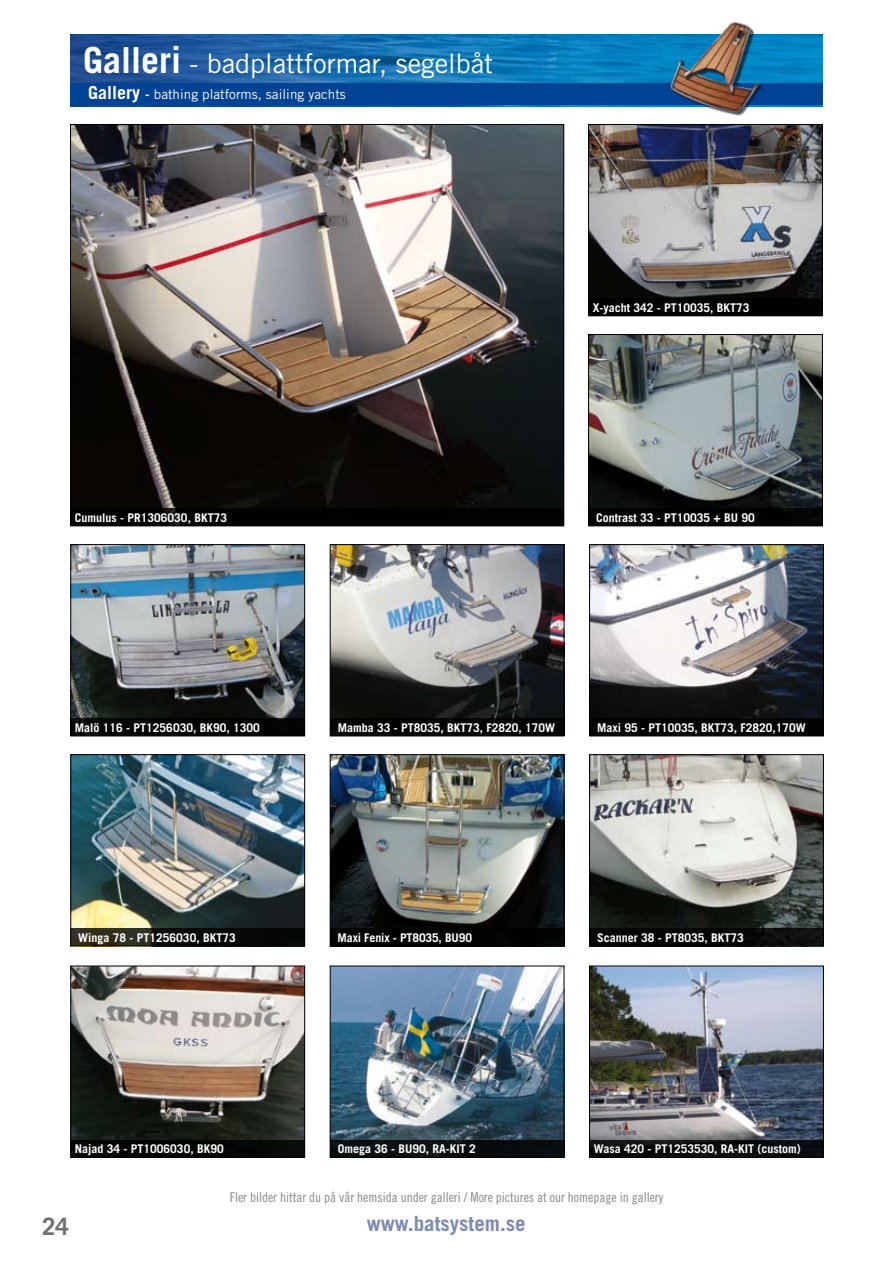
<style>
.page{position:relative;width:893px;height:1263px;background:#fff}
.page>*{position:absolute;margin:0;border:0;box-sizing:border-box;transform-origin:0 0}
.t1{font:27px "Trade Gothic";color:#fff}
.t2{font:700 24px "Trade Gothic";color:#707173}
.t3{font:700 21px "Trade Gothic";color:#7e89b4}
.t4{font:13.5px "Trade Gothic Cond Eighteen";color:#87888a}
.t5{font:13.5px "Trade Gothic";color:#fff}
.t6{font:700 12px "Trade Gothic";color:#fff}
.s1{font-weight:700;font-size:36px}
.s2{font-weight:700;font-size:18px}
.s3{font-weight:700}
</style>
<div class="page">
<img style="left:332px;top:546px;width:230px;height:173px">
<div style="left:330px;top:544px;width:234px;height:192px;border:1px solid #000"></div>
<img style="left:591px;top:546px;width:231px;height:173px">
<div style="left:589px;top:544px;width:235px;height:192px;border:1px solid #000"></div>
<img style="left:72px;top:756px;width:231px;height:173px">
<div style="left:70px;top:754px;width:235px;height:192px;border:1px solid #000"></div>
<img style="left:332px;top:756px;width:230px;height:173px">
<div style="left:330px;top:754px;width:234px;height:192px;border:1px solid #000"></div>
<img style="left:72px;top:126px;width:490px;height:383px">
<img style="left:72px;top:546px;width:231px;height:173px">
<div style="left:70px;top:544px;width:235px;height:192px;border:1px solid #000"></div>
<img style="left:591px;top:756px;width:231px;height:173px">
<div style="left:589px;top:754px;width:235px;height:192px;border:1px solid #000"></div>
<img style="left:70px;top:34px;width:753px;height:72px">
<div style="left:70px;top:84px;width:753px;height:21px;background:#004293"></div>
<img style="left:667px;top:21px;width:96px;height:95px">
<img style="left:590px;top:126px;width:231px;height:173px">
<div style="left:588px;top:124px;width:235px;height:192px;border:1px solid #000"></div>
<div style="left:589px;top:299px;width:234px;height:17px;background:#000"></div>
<img style="left:332px;top:968px;width:230px;height:172px">
<div style="left:330px;top:966px;width:234px;height:192px;border:1px solid #000"></div>
<div style="left:330px;top:1140px;width:234px;height:17px;background:#090e10"></div>
<div style="left:71px;top:509px;width:493px;height:17px;background:#000"></div>
<div style="left:71px;top:719px;width:234px;height:17px;background:#000"></div>
<div style="left:330px;top:719px;width:234px;height:17px;background:#000"></div>
<div style="left:590px;top:719px;width:234px;height:17px;background:#000"></div>
<svg style="left:71px;top:929px;width:234px;height:17px;background:#13140e"></svg>
<div style="left:330px;top:929px;width:234px;height:17px;background:#000"></div>
<div style="left:590px;top:929px;width:234px;height:17px;background:linear-gradient(to right,#010200,#0d0f0f)"></div>
<img style="left:72px;top:968px;width:231px;height:172px">
<div style="left:70px;top:966px;width:235px;height:192px;border:1px solid #000"></div>
<img style="left:591px;top:968px;width:231px;height:172px">
<div style="left:589px;top:966px;width:235px;height:192px;border:1px solid #000"></div>
<div style="left:71px;top:1140px;width:234px;height:17px;background:#000"></div>
<div style="left:590px;top:1140px;width:234px;height:17px;background:linear-gradient(to right,#0a0a09,#090b0f)"></div>
<img style="left:590px;top:336px;width:231px;height:173px">
<div style="left:588px;top:334px;width:235px;height:192px;border:1px solid #000"></div>
<div style="left:589px;top:509px;width:234px;height:17px;background:#000"></div>
<h1 class="t1" style="left:83px;top:47px;width:411px"><span class="s1">Galleri</span> - badplattformar, segelbåt</h1>
<p class="t5" style="left:88px;top:86px;width:259px"><span class="s2">Gallery</span> <span class="s3">-</span> bathing platforms, sailing yachts</p>
<p class="t6" style="left:75px;top:510px;width:154px">Cumulus - PR1306030, BKT73</p>
<p class="t6" style="left:593px;top:300px;width:158px">X-yacht 342 - PT10035, BKT73</p>
<p class="t6" style="left:596px;top:510px;width:160px">Contrast 33 - PT10035 + BU 90</p>
<p class="t6" style="left:75px;top:720px;width:186px">Malö 116 - PT1256030, BK90, 1300</p>
<p class="t6" style="left:338px;top:720px;width:219px">Mamba 33 - PT8035, BKT73, F2820, 170W</p>
<p class="t6" style="left:597px;top:720px;width:210px">Maxi 95 - PT10035, BKT73, F2820,170W</p>
<p class="t6" style="left:78px;top:930px;width:159px">Winga 78 - PT1256030, BKT73</p>
<p class="t6" style="left:338px;top:930px;width:136px">Maxi Fenix - PT8035, BU90</p>
<p class="t6" style="left:597px;top:930px;width:148px">Scanner 38 - PT8035, BKT73</p>
<p class="t6" style="left:75px;top:1141px;width:150px">Najad 34 - PT1006030, BK90</p>
<p class="t6" style="left:594px;top:1141px;width:209px">Wasa 420 - PT1253530, RA-KIT (custom)</p>
<p class="t6" style="left:338px;top:1141px;width:140px">Omega 36 - BU90, RA-KIT 2</p>
<h2 class="t2" style="left:42px;top:1212px;width:28px">24</h2>
<p class="t4" style="left:230px;top:1189px;width:435px">Fler bilder hittar du på vår hemsida under galleri / More pictures at our homepage in gallery</p>
<h3 class="t3" style="left:367px;top:1211px;width:161px">www.batsystem.se</h3>
</div>
